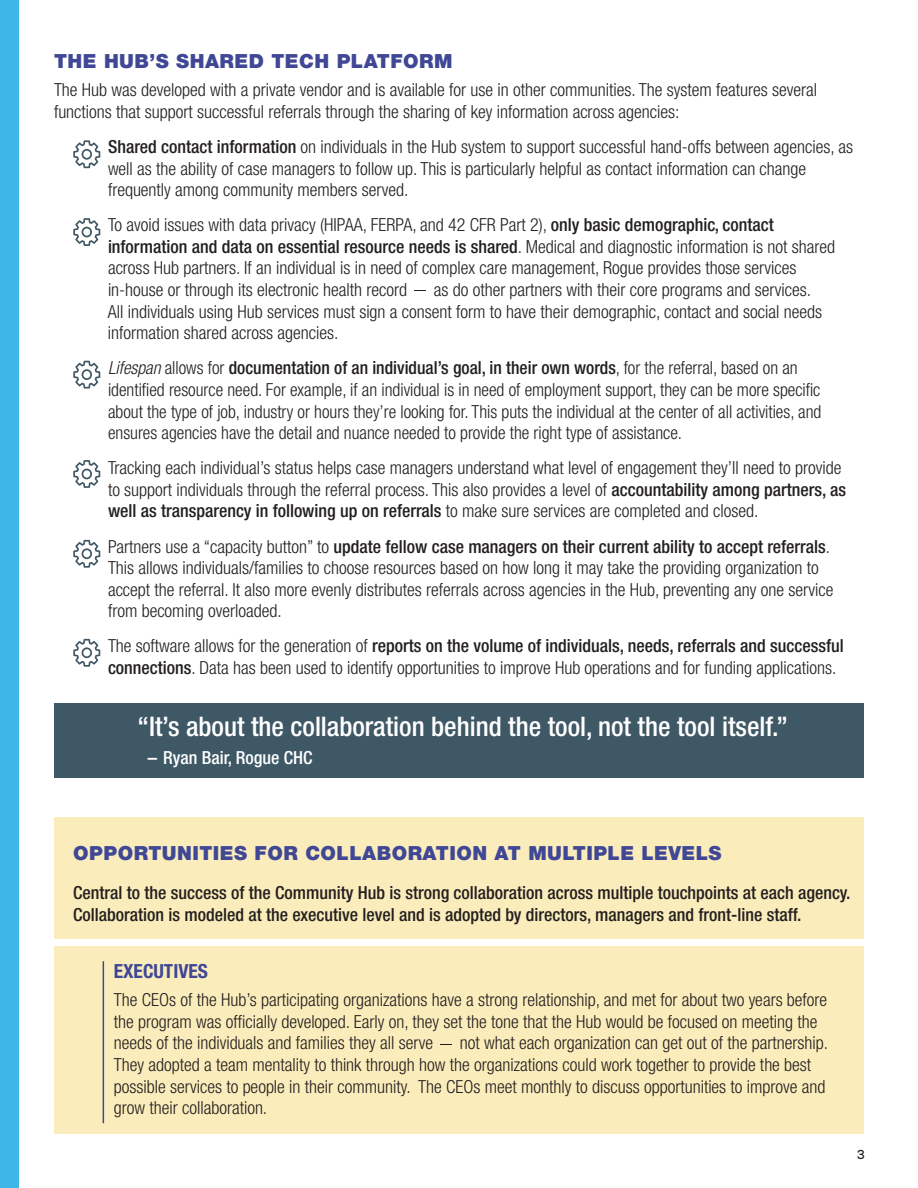
<style>
.page{position:relative;width:918px;height:1188px;background:#fff}
.page>*{position:absolute;margin:0;border:0;box-sizing:border-box;transform-origin:0 0}
.t1{font:500 condensed 27px "Helvetica Neue LT Std";color:#fff}
.t2{font:900 19.5px "Helvetica Neue LT Std";letter-spacing:.025em;color:#404896}
.t3{font:700 condensed 19.5px "Helvetica Neue LT Std";color:#404896}
.t4{font:300 condensed 18px/21.6px "Helvetica Neue LT Std";color:#231f20}
.t5{font:500 condensed 18px/21.6px "Helvetica Neue LT Std";color:#231f20}
.t6{font:500 condensed 18px "Helvetica Neue LT Std";color:#fff;scale:2 1}
.t7{font:13.5px "Chivo";color:#231f20}
.s1{font-weight:500}
.s2{font-style:italic}
</style>
<div class="page">
<div style="left:54px;top:704px;width:810px;height:74px;background:#3f5866"></div>
<div style="left:54px;top:946px;width:810px;height:188px;background:#fbedbb"></div>
<div style="left:54px;top:818px;width:810px;height:121px;background:#fbedbb"></div>
<div style="left:0;top:0;width:19px;height:1188px;background:#3eb7e8"></div>
<hr style="left:103px;top:961px;width:1px;height:162px;background:#404896">
<svg style="left:73px;top:140px;width:27px;height:28px"></svg>
<svg style="left:73px;top:218px;width:27px;height:28px"></svg>
<svg style="left:73px;top:361px;width:27px;height:28px"></svg>
<svg style="left:73px;top:460px;width:27px;height:28px"></svg>
<svg style="left:73px;top:540px;width:27px;height:28px"></svg>
<svg style="left:73px;top:639px;width:27px;height:28px"></svg>
<p class="t2" style="left:54px;top:49px;width:400px">THE HUB’S SHARED TECH PLATFORM</p>
<p class="t4" style="left:54px;top:79px;width:765px">The Hub was developed with a private vendor and is available for use in other communities. The system features several functions that support successful referrals through the sharing of key information across agencies:</p>
<p class="t4" style="left:108px;top:136px;width:747px"><span class="s1">Shared contact information</span> on individuals in the Hub system to support successful hand-offs between agencies, as well as the ability of case managers to follow up. This is particularly helpful as contact information can change frequently among community members served.</p>
<p class="t4" style="left:108px;top:214px;width:729px">To avoid issues with data privacy (HIPAA, FERPA, and 42 CFR Part 2), <span class="s1">only basic demographic, contact information and data on essential resource needs is shared</span>. Medical and diagnostic information is not shared across Hub partners. If an individual is in need of complex care management, Rogue provides those services in-house or through its electronic health record - as do other partners with their core programs and services.<br>All individuals using Hub services must sign a consent form to have their demographic, contact and social needs information shared across agencies.</p>
<p class="t4" style="left:108px;top:357px;width:715px"><span class="s2">Lifespan</span> allows for <span class="s1">documentation of an individual’s goal, in their own words</span>, for the referral, based on an identified resource need. For example, if an individual is in need of employment support, they can be more specific about the type of job, industry or hours they’re looking for. This puts the individual at the center of all activities, and ensures agencies have the detail and nuance needed to provide the right type of assistance.</p>
<p class="t4" style="left:108px;top:457px;width:740px">Tracking each individual’s status helps case managers understand what level of engagement they’ll need to provide to support individuals through the referral process. This also provides a level of <span class="s1">accountability among partners, as well as transparency in following up on referrals</span> to make sure services are completed and closed.</p>
<p class="t4" style="left:108px;top:535px;width:727px">Partners use a “capacity button” to <span class="s1">update fellow case managers on their current ability to accept referrals</span>.<br>This allows individuals/families to choose resources based on how long it may take the providing organization to accept the referral. It also more evenly distributes referrals across agencies in the Hub, preventing any one service from becoming overloaded.</p>
<p class="t4" style="left:108px;top:635px;width:737px">The software allows for the generation of <span class="s1">reports on the volume of individuals, needs, referrals and successful connections</span>. Data has been used to identify opportunities to improve Hub operations and for funding applications.</p>
<h1 class="t1" style="left:138px;top:710px;width:652px">“It’s about the collaboration behind the tool, not the tool itself.”</h1>
<p class="t6" style="left:146px;top:747px;width:85px">- Ryan Bair, Rogue CHC</p>
<p class="t2" style="left:73px;top:842px;width:650px">OPPORTUNITIES FOR COLLABORATION AT MULTIPLE LEVELS</p>
<p class="t5" style="left:73px;top:882px;width:779px">Central to the success of the Community Hub is strong collaboration across multiple touchpoints at each agency.<br>Collaboration is modeled at the executive level and is adopted by directors, managers and front-line staff.</p>
<p class="t3" style="left:114px;top:959px;width:96px">EXECUTIVES</p>
<p class="t4" style="left:114px;top:989px;width:716px">The CEOs of the Hub’s participating organizations have a strong relationship, and met for about two years before the program was officially developed. Early on, they set the tone that the Hub would be focused on meeting the needs of the individuals and families they all serve - not what each organization can get out of the partnership.<br>They adopted a team mentality to think through how the organizations could work together to provide the best possible services to people in their community. The CEOs meet monthly to discuss opportunities to improve and grow their collaboration.</p>
<p class="t7" style="left:857px;top:1146px;width:10px">3</p>
</div>
